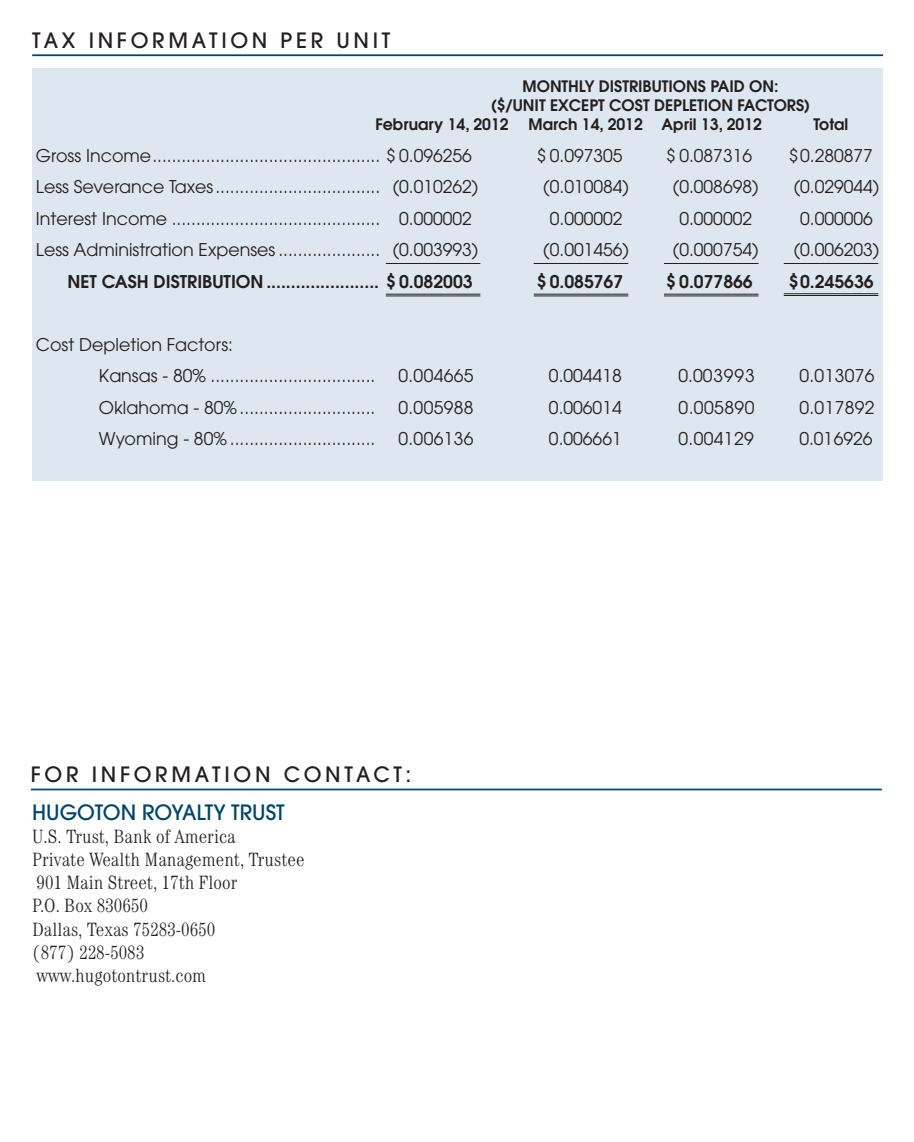
<style>
.page{position:relative;width:914px;height:1142px;background:#fff}
.page>*{position:absolute;margin:0;border:0;box-sizing:border-box;transform-origin:0 0}
.t1{font:500 21px "Avant Garde";letter-spacing:.175em;color:#231f20}
.t2{font:500 21px "Avant Garde";color:#00446a}
.t3{font:300 condensed 19.25px/23.1px "Century";color:#231f20}
.t4{font:17.5px/31.5px "Avant Garde";color:#231f20}
.t5{font:600 17.5px "Avant Garde";color:#231f20}
.t6{font:600 15.75px "Avant Garde";color:#231f20}
</style>
<div class="page">
<hr style="left:31px;top:789px;width:850px;height:1px;background:#00446a">
<hr style="left:32px;top:54px;width:851px;height:2px;background:#00446a">
<div style="left:32px;top:68px;width:851px;height:412px;background:#dee7ef"></div>
<hr style="left:386px;top:263px;width:94px;height:1px;background:#231f20">
<hr style="left:386px;top:294px;width:94px;height:1px;background:#231f20">
<hr style="left:386px;top:296px;width:94px;height:1px;background:#231f20">
<hr style="left:533px;top:263px;width:95px;height:1px;background:#231f20">
<hr style="left:533px;top:294px;width:95px;height:1px;background:#231f20">
<hr style="left:533px;top:296px;width:95px;height:1px;background:#231f20">
<hr style="left:664px;top:263px;width:94px;height:1px;background:#231f20">
<hr style="left:664px;top:294px;width:94px;height:1px;background:#231f20">
<hr style="left:664px;top:296px;width:94px;height:1px;background:#231f20">
<hr style="left:783px;top:263px;width:95px;height:1px;background:#231f20">
<hr style="left:783px;top:293px;width:95px;height:1px;background:#231f20">
<hr style="left:783px;top:295px;width:95px;height:1px;background:#231f20">
<p class="t1" style="left:32px;top:28px;width:359px">TAX I NFORMATION PER U NIT</p>
<p class="t6" style="left:522px;top:76px;width:257px">MONTHLY DISTRIBUTIONS PAID ON:</p>
<p class="t6" style="left:491px;top:95px;width:321px">($/UNIT EXCEPT COST DEPLETION FACTORS)</p>
<p class="t6" style="left:375px;top:114px;width:135px">February 14, 2012</p>
<p class="t6" style="left:528px;top:114px;width:235px">March 14, 2012 April 13, 2012</p>
<p class="t6" style="left:813px;top:114px;width:36px">Total</p>
<p class="t4" style="left:36px;top:139px;width:437px">Gross Income............................................... $ 0.096256</p>
<p class="t4" style="left:536px;top:139px;width:87px">$ 0.097305</p>
<p class="t4" style="left:666px;top:139px;width:87px">$ 0.087316</p>
<p class="t4" style="left:788px;top:139px;width:86px">$0.280877</p>
<p class="t4" style="left:36px;top:171px;width:444px">Less Severance Taxes.................................. (0.010262)</p>
<p class="t4" style="left:543px;top:171px;width:87px">(0.010084)</p>
<p class="t4" style="left:673px;top:171px;width:87px">(0.008698)</p>
<p class="t4" style="left:793px;top:171px;width:87px">(0.029044)</p>
<p class="t4" style="left:36px;top:202px;width:437px">Interest Income ........................................... 0.000002</p>
<p class="t4" style="left:549px;top:202px;width:74px">0.000002</p>
<p class="t4" style="left:679px;top:202px;width:74px">0.000002</p>
<p class="t4" style="left:800px;top:202px;width:74px">0.000006</p>
<p class="t4" style="left:36px;top:234px;width:444px">Less Administration Expenses ..................... (0.003993)</p>
<p class="t4" style="left:543px;top:234px;width:87px">(0.001456)</p>
<p class="t4" style="left:673px;top:234px;width:87px">(0.000754)</p>
<p class="t4" style="left:793px;top:234px;width:87px">(0.006203)</p>
<p class="t5" style="left:67px;top:270px;width:406px">NET CASH DISTRIBUTION ....................... $ 0.082003</p>
<p class="t5" style="left:536px;top:270px;width:88px">$ 0.085767</p>
<p class="t5" style="left:666px;top:270px;width:88px">$ 0.077866</p>
<p class="t5" style="left:788px;top:270px;width:86px">$0.245636</p>
<p class="t4" style="left:99px;top:328px;width:278px;text-indent:-63px">Cost Depletion Factors:<br>Kansas - 80% ..................................</p>
<p class="t4" style="left:398px;top:360px;width:77px">0.004665</p>
<p class="t4" style="left:549px;top:360px;width:74px">0.004418</p>
<p class="t4" style="left:678px;top:360px;width:78px">0.003993</p>
<p class="t4" style="left:799px;top:360px;width:77px">0.013076</p>
<p class="t4" style="left:99px;top:391px;width:278px">Oklahoma - 80%............................</p>
<p class="t4" style="left:398px;top:391px;width:77px">0.005988</p>
<p class="t4" style="left:549px;top:391px;width:74px">0.006014</p>
<p class="t4" style="left:678px;top:391px;width:77px">0.005890</p>
<p class="t4" style="left:799px;top:391px;width:77px">0.017892</p>
<p class="t4" style="left:99px;top:423px;width:278px">Wyoming - 80% ..............................</p>
<p class="t4" style="left:398px;top:423px;width:77px">0.006136</p>
<p class="t4" style="left:549px;top:423px;width:74px">0.006661</p>
<p class="t4" style="left:678px;top:423px;width:77px">0.004129</p>
<p class="t4" style="left:799px;top:423px;width:75px">0.016926</p>
<p class="t1" style="left:31px;top:761px;width:382px">FOR INFORMATION C ONTAC T:</p>
<p class="t2" style="left:32px;top:799px;width:30px">HUGOTON</p>
<p class="t2" style="left:142px;top:799px;width:13px">ROYALTY</p>
<p class="t2" style="left:231px;top:799px;width:12px">TRUST</p>
<p class="t3" style="left:32px;top:825px;width:274px">U.S. Trust, Bank of America<br>Private Wealth Management, Trustee<br>901 Main Street, 17th Floor<br>P.O. Box 830650<br>Dallas, Texas 75283-0650<br>(877) 228-5083 www.hugotontrust.com</p>
</div>
